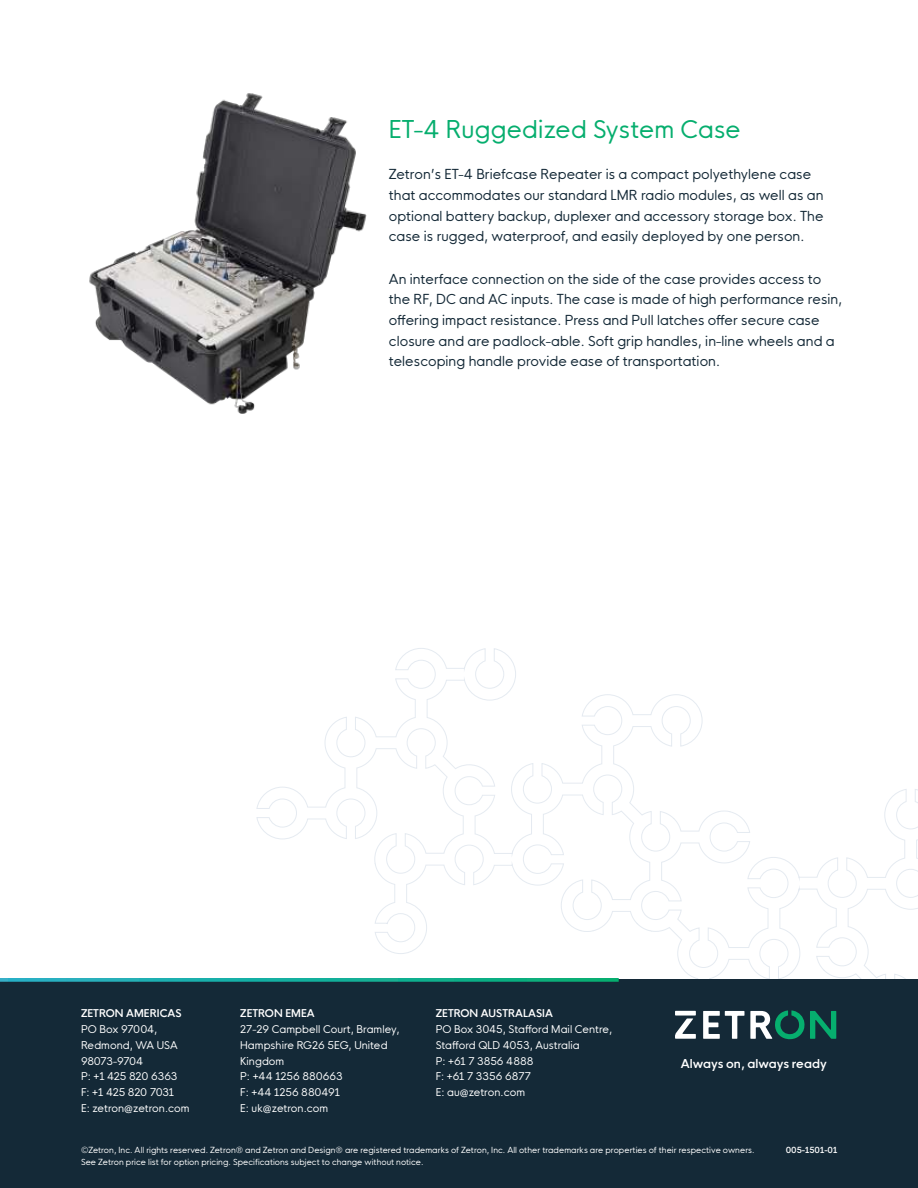
<style>
.page{position:relative;width:918px;height:1188px;background:#fff}
.page>*{position:absolute;margin:0;border:0;box-sizing:border-box;transform-origin:0 0}
.t1{font:24px "HK Nova Regular R";letter-spacing:.01em;color:#06ae6e}
.t2{font:13.5px/20.7px "HK Nova Regular R";letter-spacing:.005em;color:#142937}
.t3{font:12px "HK Nova Semi Bold R";color:#fff}
.t4{font:10.5px/15.8px "HK Nova Regular R";color:#fff}
.t5{font:10.5px "HK Nova Semi Bold R";letter-spacing:.005em;color:#fff}
.t6{font:8.25px/12px "HK Nova Regular R";letter-spacing:.005em;color:#fff}
.t7{font:8.25px "HK Nova Semi Bold R";letter-spacing:-.01em;color:#fff}
</style>
<div class="page">
<svg style="left:256px;top:648px;width:662px;height:332px"></svg>
<div style="left:0;top:980px;width:918px;height:208px;background:#142937"></div>
<svg style="left:0;top:978px;width:619px;height:4px;background:#16a695"></svg>
<svg style="left:703px;top:1011px;width:41px;height:28px"></svg>
<svg style="left:675px;top:1011px;width:21px;height:28px"></svg>
<svg style="left:750px;top:1010px;width:86px;height:29px"></svg>
<img style="left:89px;top:93px;width:278px;height:321px">
<h1 class="t1" style="left:389px;top:109px;width:353px">ET-4 Ruggedized System Case</h1>
<p class="t2" style="left:389px;top:162px;width:436px">Zetron’s ET-4 Briefcase Repeater is a compact polyethylene case that accommodates our standard LMR radio modules, as well as an optional battery backup, duplexer and accessory storage box. The case is rugged, waterproof, and easily deployed by one person.</p>
<p class="t2" style="left:389px;top:267px;width:455px">An interface connection on the side of the case provides access to the RF, DC and AC inputs. The case is made of high performance resin, offering impact resistance. Press and Pull latches offer secure case closure and are padlock-able. Soft grip handles, in-line wheels and a telescoping handle provide ease of transportation.</p>
<p class="t5" style="left:81px;top:1009px;width:102px">ZETRON AMERICAS</p>
<p class="t4" style="left:81px;top:1020px;width:110px">PO Box 97004,<br>Redmond, WA USA<br>98073-9704<br>P: +1 425 820 6363<br>F: +1 425 820 7031<br>E: zetron@zetron.com</p>
<p class="t5" style="left:240px;top:1009px;width:76px">ZETRON EMEA</p>
<p class="t4" style="left:240px;top:1020px;width:161px">27-29 Campbell Court, Bramley,<br>Hampshire RG26 5EG, United<br>Kingdom<br>P: +44 1256 880663<br>F: +44 1256 880491<br>E: uk@zetron.com</p>
<p class="t5" style="left:436px;top:1009px;width:119px">ZETRON AUSTRALASIA</p>
<p class="t4" style="left:436px;top:1020px;width:178px">PO Box 3045, Stafford Mail Centre,<br>Stafford QLD 4053, Australia<br>P: +61 7 3856 4888<br>F: +61 7 3356 6877<br>E: au@zetron.com</p>
<p class="t3" style="left:681px;top:1059px;width:147px">Always on, always ready</p>
<p class="t6" style="left:81px;top:1143px;width:675px">©Zetron, Inc. All rights reserved. Zetron® and Zetron and Design® are registered trademarks of Zetron, Inc. All other trademarks are properties of their respective owners.<br>See Zetron price list for option pricing. Specifications subject to change without notice.</p>
<p class="t7" style="left:786px;top:1147px;width:53px">005-1501-01</p>
</div>
